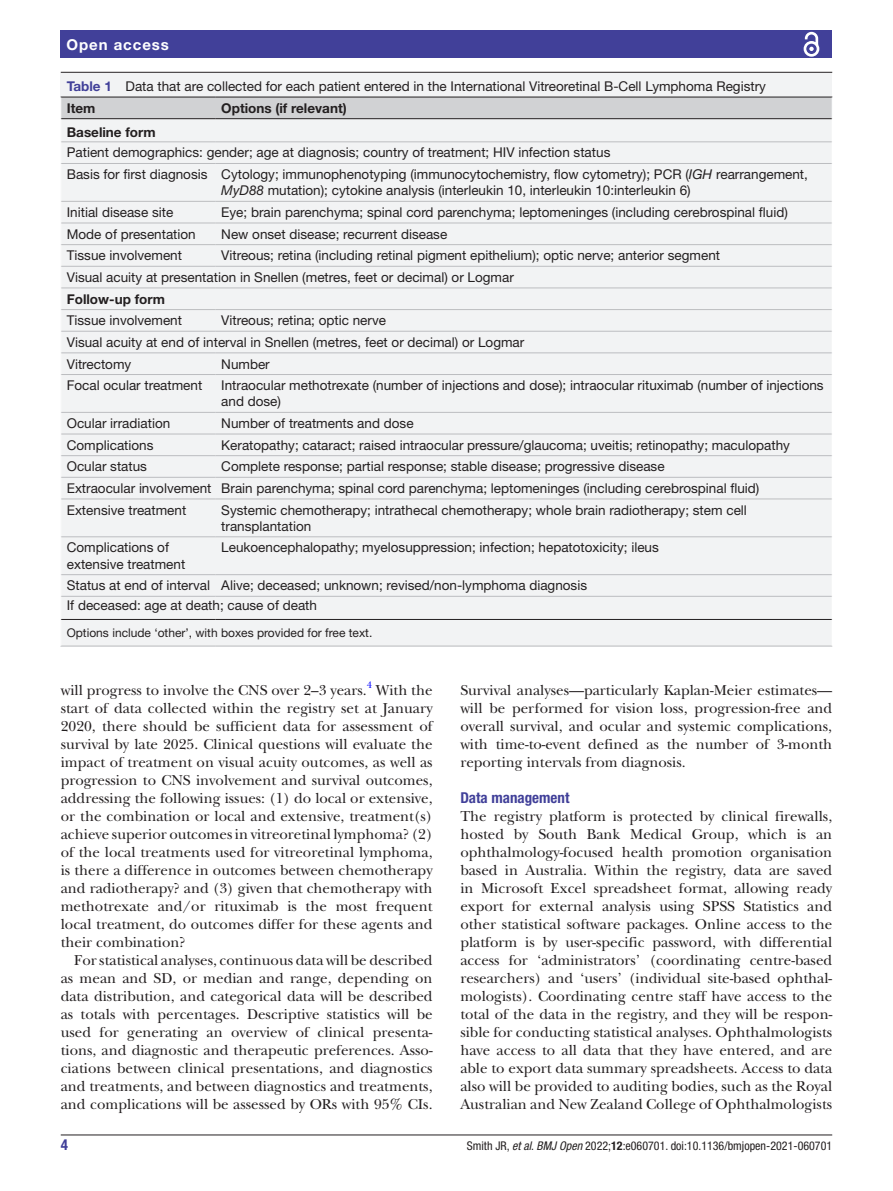
<style>
.page{position:relative;width:893px;height:1191px;background:#fff}
.page>*{position:absolute;margin:0;border:0;box-sizing:border-box;transform-origin:0 0}
.t1{font:15px/18px "New Baskerville";color:#231f20;text-align:justify}
.t2{font:700 condensed 15px "Helvetica Neue LT Std";color:#414099}
.t3{font:700 15px "Helvetica Neue LT Std";letter-spacing:.065em;color:#fff}
.t4{font:13.5px/21.6px "Helvetica Neue LT Std";color:#231f20}
.t5{font:700 13.5px "Helvetica Neue LT Std";color:#231f20}
.t6{font:condensed 12px "Helvetica Neue LT Std";color:#231f20}
.t7{font:12px "Helvetica Neue LT Std";color:#231f20}
.t8{font:9.9px "New Baskerville";color:#00f}
.s1{font-weight:700;color:#414099}
.s2{font-weight:700}
.s3{font-style:italic}
</style>
<div class="page">
<hr style="left:61px;top:1134px;width:771px;height:1px;background:#231f20">
<div style="left:61px;top:31px;width:771px;height:27px;background:#414099"></div>
<svg style="left:803px;top:31px;width:17px;height:26px"></svg>
<div style="left:61px;top:73px;width:771px;height:573px;background:#f2f3f4"></div>
<hr style="left:61px;top:72px;width:771px;height:1px;background:#231f20">
<hr style="left:61px;top:163px;width:154px;height:1px;background:#bcbdc0">
<hr style="left:215px;top:163px;width:617px;height:1px;background:#bcbdc0">
<hr style="left:61px;top:201px;width:154px;height:1px;background:#bcbdc0">
<hr style="left:215px;top:201px;width:617px;height:1px;background:#bcbdc0">
<hr style="left:61px;top:223px;width:154px;height:1px;background:#bcbdc0">
<hr style="left:215px;top:223px;width:617px;height:1px;background:#bcbdc0">
<hr style="left:61px;top:244px;width:154px;height:1px;background:#bcbdc0">
<hr style="left:215px;top:244px;width:617px;height:1px;background:#bcbdc0">
<hr style="left:215px;top:266px;width:617px;height:1px;background:#bcbdc0">
<hr style="left:61px;top:266px;width:154px;height:1px;background:#bcbdc0">
<hr style="left:61px;top:288px;width:154px;height:1px;background:#bcbdc0">
<hr style="left:215px;top:288px;width:617px;height:1px;background:#bcbdc0">
<hr style="left:61px;top:309px;width:154px;height:1px;background:#bcbdc0">
<hr style="left:215px;top:309px;width:617px;height:1px;background:#bcbdc0">
<hr style="left:215px;top:331px;width:617px;height:1px;background:#bcbdc0">
<hr style="left:61px;top:331px;width:154px;height:1px;background:#bcbdc0">
<hr style="left:61px;top:352px;width:154px;height:1px;background:#bcbdc0">
<hr style="left:215px;top:352px;width:617px;height:1px;background:#bcbdc0">
<hr style="left:61px;top:374px;width:154px;height:1px;background:#bcbdc0">
<hr style="left:215px;top:374px;width:617px;height:1px;background:#bcbdc0">
<hr style="left:61px;top:412px;width:154px;height:1px;background:#bcbdc0">
<hr style="left:215px;top:412px;width:617px;height:1px;background:#bcbdc0">
<hr style="left:61px;top:434px;width:154px;height:1px;background:#bcbdc0">
<hr style="left:215px;top:434px;width:617px;height:1px;background:#bcbdc0">
<hr style="left:61px;top:455px;width:154px;height:1px;background:#bcbdc0">
<hr style="left:215px;top:455px;width:617px;height:1px;background:#bcbdc0">
<hr style="left:61px;top:477px;width:154px;height:1px;background:#bcbdc0">
<hr style="left:215px;top:477px;width:617px;height:1px;background:#bcbdc0">
<hr style="left:61px;top:499px;width:154px;height:1px;background:#bcbdc0">
<hr style="left:215px;top:499px;width:617px;height:1px;background:#bcbdc0">
<hr style="left:61px;top:536px;width:154px;height:1px;background:#bcbdc0">
<hr style="left:215px;top:536px;width:617px;height:1px;background:#bcbdc0">
<hr style="left:61px;top:574px;width:154px;height:1px;background:#bcbdc0">
<hr style="left:215px;top:574px;width:617px;height:1px;background:#bcbdc0">
<hr style="left:215px;top:596px;width:617px;height:1px;background:#bcbdc0">
<hr style="left:61px;top:596px;width:154px;height:1px;background:#bcbdc0">
<hr style="left:61px;top:646px;width:154px;height:1px;background:#bcbdc0">
<hr style="left:215px;top:646px;width:617px;height:1px;background:#bcbdc0">
<hr style="left:61px;top:619px;width:154px;height:1px;background:#231f20">
<hr style="left:215px;top:619px;width:617px;height:1px;background:#231f20">
<svg style="left:60px;top:97px;width:773px;height:46px"></svg>
<p class="t3" style="left:66px;top:35px;width:104px">Open access</p>
<p class="t4" style="left:67px;top:75px;width:701px;line-height:22px"><span class="s1">Table 1</span> Data that are collected for each patient entered in the International Vitreoretinal B-Cell Lymphoma Registry<br><span class="s2">Item</span></p>
<p class="t5" style="left:221px;top:99px;width:127px">Options (if relevant)</p>
<p class="t5" style="left:67px;top:124px;width:90px">Baseline form</p>
<p class="t4" style="left:67px;top:142px;width:743px">Patient demographics: gender; age at diagnosis; country of treatment; HIV infection status<br>Basis for first diagnosis Cytology; immunophenotyping (immunocytochemistry, flow cytometry); PCR (<span class="s3">IGH</span> rearrangement,</p>
<p class="t4" style="left:221px;top:179px;width:471px"><span class="s3">MyD88</span> mutation); cytokine analysis (interleukin 10, interleukin 10:interleukin 6)</p>
<p class="t4" style="left:67px;top:201px;width:108px">Initial disease site</p>
<p class="t4" style="left:221px;top:201px;width:568px">Eye; brain parenchyma; spinal cord parenchyma; leptomeninges (including cerebrospinal fluid)</p>
<p class="t4" style="left:67px;top:223px;width:131px">Mode of presentation</p>
<p class="t4" style="left:221px;top:223px;width:228px">New onset disease; recurrent disease</p>
<p class="t4" style="left:67px;top:244px;width:117px">Tissue involvement</p>
<p class="t4" style="left:67px;top:244px;width:655px;text-indent:154px">Vitreous; retina (including retinal pigment epithelium); optic nerve; anterior segment<br>Visual acuity at presentation in Snellen (metres, feet or decimal) or Logmar</p>
<p class="t5" style="left:67px;top:290px;width:100px">Follow-up form</p>
<p class="t4" style="left:67px;top:309px;width:117px">Tissue involvement</p>
<p class="t4" style="left:67px;top:309px;width:459px;text-indent:154px">Vitreous; retina; optic nerve<br>Visual acuity at end of interval in Snellen (metres, feet or decimal) or Logmar<br>Vitrectomy</p>
<p class="t4" style="left:221px;top:353px;width:50px">Number</p>
<p class="t4" style="left:67px;top:374px;width:137px">Focal ocular treatment</p>
<p class="t4" style="left:221px;top:377px;width:604px;line-height:16.2px">Intraocular methotrexate (number of injections and dose); intraocular rituximab (number of injections and dose)</p>
<p class="t4" style="left:67px;top:412px;width:105px">Ocular irradiation</p>
<p class="t4" style="left:221px;top:412px;width:194px">Number of treatments and dose</p>
<p class="t4" style="left:67px;top:434px;width:88px">Complications</p>
<p class="t4" style="left:221px;top:434px;width:570px">Keratopathy; cataract; raised intraocular pressure/glaucoma; uveitis; retinopathy; maculopathy</p>
<p class="t4" style="left:67px;top:455px;width:82px">Ocular status</p>
<p class="t4" style="left:67px;top:455px;width:694px;text-indent:154px">Complete response; partial response; stable disease; progressive disease<br>Extraocular involvement Brain parenchyma; spinal cord parenchyma; leptomeninges (including cerebrospinal fluid)<br>Extensive treatment</p>
<p class="t4" style="left:221px;top:501px;width:527px;line-height:16.2px">Systemic chemotherapy; intrathecal chemotherapy; whole brain radiotherapy; stem cell transplantation</p>
<p class="t4" style="left:67px;top:539px;width:120px;line-height:16.2px">Complications of extensive treatment</p>
<p class="t4" style="left:221px;top:536px;width:439px">Leukoencephalopathy; myelosuppression; infection; hepatotoxicity; ileus</p>
<p class="t4" style="left:67px;top:575px;width:522px;line-height:20.1px">Status at end of interval Alive; deceased; unknown; revised/non-lymphoma diagnosis<br>If deceased: age at death; cause of death</p>
<p class="t7" style="left:67px;top:625px;width:307px">Options include ‘other’, with boxes provided for free text.</p>
<p class="t1" style="left:61px;top:681px;width:308px">will progress to involve the CNS over 2–3 years.</p>
<p class="t8" style="left:367px;top:679px;width:7px">4</p>
<p class="t1" style="left:61px;top:681px;width:373px;text-indent:315px">With the start of data collected within the registry set at January 2020, there should be sufficient data for assessment of survival by late 2025. Clinical questions will evaluate the impact of treatment on visual acuity outcomes, as well as progression to CNS involvement and survival outcomes, addressing the following issues: (1) do local or extensive, or the combination or local and extensive, treatment(s) achieve superior outcomes in vitreoretinal lymphoma? (2) of the local treatments used for vitreoretinal lymphoma, is there a difference in outcomes between chemotherapy and radiotherapy? and (3) given that chemotherapy with methotrexate and/or rituximab is the most frequent local treatment, do outcomes differ for these agents and their combination?</p>
<p class="t1" style="left:61px;top:951px;width:373px;text-indent:14px">For statistical analyses, continuous data will be described as mean and SD, or median and range, depending on data distribution, and categorical data will be described as totals with percentages. Descriptive statistics will be used for generating an overview of clinical presenta&shy;tions, and diagnostic and therapeutic preferences. Asso&shy;ciations between clinical presentations, and diagnostics and treatments, and between diagnostics and treatments, and complications will be assessed by ORs with 95% CIs.</p>
<p class="t1" style="left:460px;top:681px;width:373px">Survival analyses—particularly Kaplan-Meier estimates— will be performed for vision loss, progression-free and overall survival, and ocular and systemic complications, with time-to-event defined as the number of 3-month reporting intervals from diagnosis.</p>
<p class="t2" style="left:460px;top:789px;width:111px">Data management</p>
<p class="t1" style="left:460px;top:807px;width:373px">The registry platform is protected by clinical firewalls, hosted by South Bank Medical Group, which is an ophthalmology-focused health promotion organisation based in Australia. Within the registry, data are saved in Microsoft Excel spreadsheet format, allowing ready export for external analysis using SPSS Statistics and other statistical software packages. Online access to the platform is by user-specific password, with differential access for ‘administrators’ (coordinating centre-based researchers) and ‘users’ (individual site-based ophthal&shy;mologists). Coordinating centre staff have access to the total of the data in the registry, and they will be respon&shy;sible for conducting statistical analyses. Ophthalmologists have access to all data that they have entered, and are able to export data summary spreadsheets. Access to data also will be provided to auditing bodies, such as the Royal Australian and New Zealand College of Ophthalmologists</p>
<p class="t2" style="left:61px;top:1135px;width:9px">4</p>
<p class="t6" style="left:467px;top:1138px;width:367px">Smith JR, <span class="s3">et al</span>. <span class="s3">BMJ Open</span> 2022;<span class="s2">12</span>:e060701. doi:10.1136/bmjopen-2021-060701</p>
</div>
